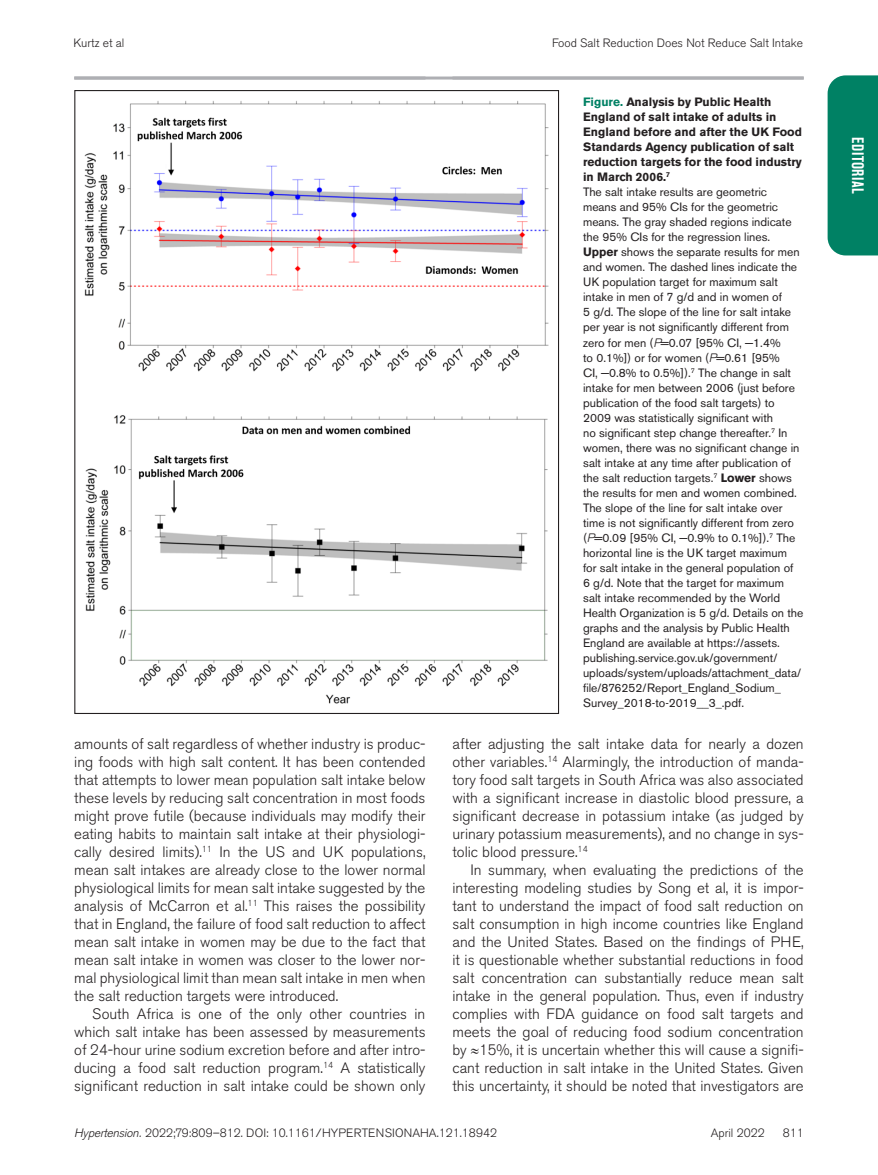
<style>
.page{position:relative;width:878px;height:1175px;background:#fff}
.page>*{position:absolute;margin:0;border:0;box-sizing:border-box;transform-origin:0 0}
.t1{font:700 condensed 16.5px "Akzidenz Grotesk BE";color:#fff;scale:.9 1}
.t2{font:300 15px/18px "Akzidenz Grotesk BE";color:#231f20;text-align:justify}
.t3{font:12px/15px "Akzidenz Grotesk BE";color:#231f20}
.t4{font:300 12px "Akzidenz Grotesk BE";color:#231f20}
.s1{font-weight:700;color:#008164}
.s2{font-weight:700}
.s3{font-family:"Akzidenz Grotesk";font-weight:300;font-style:italic}
.s4{font-family:"Akzidenz Grotesk";font-style:italic}
</style>
<div class="page">
<div style="left:827px;top:75px;width:51px;height:180px;background:#008164"></div>
<hr style="left:74px;top:76px;width:729px;height:4px;background:#b9babe">
<svg style="left:74px;top:90px;width:485px;height:624px"></svg>
<p class="t4" style="left:74px;top:36px;width:52px">Kurtz et al</p>
<p class="t4" style="left:552px;top:36px;width:252px">Food Salt Reduction Does Not Reduce Salt Intake</p>
<p class="t2" style="left:74px;top:735px;width:353px">amounts of salt regardless of whether industry is produc&shy;ing foods with high salt content. It has been contended that attempts to lower mean population salt intake below these levels by reducing salt concentration in most foods might prove futile (because individuals may modify their eating habits to maintain salt intake at their physiologi&shy;cally desired limits).<sup>11</sup> In the US and UK populations, mean salt intakes are already close to the lower normal physiological limits for mean salt intake suggested by the analysis of McCarron et al.<sup>11</sup> This raises the possibility that in England, the failure of food salt reduction to affect mean salt intake in women may be due to the fact that mean salt intake in women was closer to the lower nor&shy;mal physiological limit than mean salt intake in men when the salt reduction targets were introduced.</p>
<p class="t2" style="left:74px;top:1005px;width:353px;text-indent:18px">South Africa is one of the only other countries in which salt intake has been assessed by measurements of 24-hour urine sodium excretion before and after intro&shy;ducing a food salt reduction program.<sup>14</sup> A statistically significant reduction in salt intake could be shown only</p>
<p class="t3" style="left:583px;top:95px;width:222px"><span class="s1">Figure.</span> <span class="s2">Analysis by Public Health England of salt intake of adults in England before and after the UK Food Standards Agency publication of salt reduction targets for the food industry in March 2006.</span><sup>7<br></sup>The salt intake results are geometric means and 95% CIs for the geometric means. The gray shaded regions indicate the 95% CIs for the regression lines.<br><span class="s2">Upper</span> shows the separate results for men and women. The dashed lines indicate the UK population target for maximum salt intake in men of 7 g/d and in women of<br>5 g/d. The slope of the line for salt intake per year is not significantly different from zero for men (<span class="s3">P</span>=0.07 [95% CI, −1.4%<br>to 0.1%]) or for women (<span class="s3">P</span>=0.61 [95%<br>CI, −0.8% to 0.5%]).<sup>7</sup> The change in salt intake for men between 2006 (just before publication of the food salt targets) to 2009 was statistically significant with<br>no significant step change thereafter.<sup>7</sup> In women, there was no significant change in salt intake at any time after publication of the salt reduction targets.<sup>7</sup> <span class="s2">Lower</span> shows the results for men and women combined.<br>The slope of the line for salt intake over time is not significantly different from zero (<span class="s3">P</span>=0.09 [95% CI, −0.9% to 0.1%]).<sup>7</sup> The horizontal line is the UK target maximum for salt intake in the general population of 6 g/d. Note that the target for maximum salt intake recommended by the World Health Organization is 5 g/d. Details on the graphs and the analysis by Public Health England are available at https://assets. publishing.service.gov.uk/government/ uploads/system/uploads/attachment_data/ file/876252/Report_England_Sodium_ Survey_2018-to-2019__3_.pdf.</p>
<p class="t2" style="left:452px;top:735px;width:353px">after adjusting the salt intake data for nearly a dozen other variables.<sup>14</sup> Alarmingly, the introduction of manda&shy;tory food salt targets in South Africa was also associated with a significant increase in diastolic blood pressure, a significant decrease in potassium intake (as judged by urinary potassium measurements), and no change in sys&shy;tolic blood pressure.<sup>14</sup></p>
<p class="t2" style="left:452px;top:861px;width:353px;text-indent:18px">In summary, when evaluating the predictions of the interesting modeling studies by Song et al, it is impor&shy;tant to understand the impact of food salt reduction on salt consumption in high income countries like England and the United States. Based on the findings of PHE, it is questionable whether substantial reductions in food salt concentration can substantially reduce mean salt intake in the general population. Thus, even if industry complies with FDA guidance on food salt targets and meets the goal of reducing food sodium concentration by ≈15%, it is uncertain whether this will cause a signifi&shy;cant reduction in salt intake in the United States. Given this uncertainty, it should be noted that investigators are</p>
<p class="t4" style="left:74px;top:1126px;width:424px"><span class="s4">Hypertension.</span> 2022;79:809–812. DOI: 10.1161/HYPERTENSIONAHA.121.18942</p>
<p class="t4" style="left:710px;top:1126px;width:55px">April 2022</p>
<p class="t4" style="left:782px;top:1126px;width:22px">811</p>
<p class="t1" style="left:867px;top:137px;width:63px;rotate:90deg">Editorial</p>
</div>
